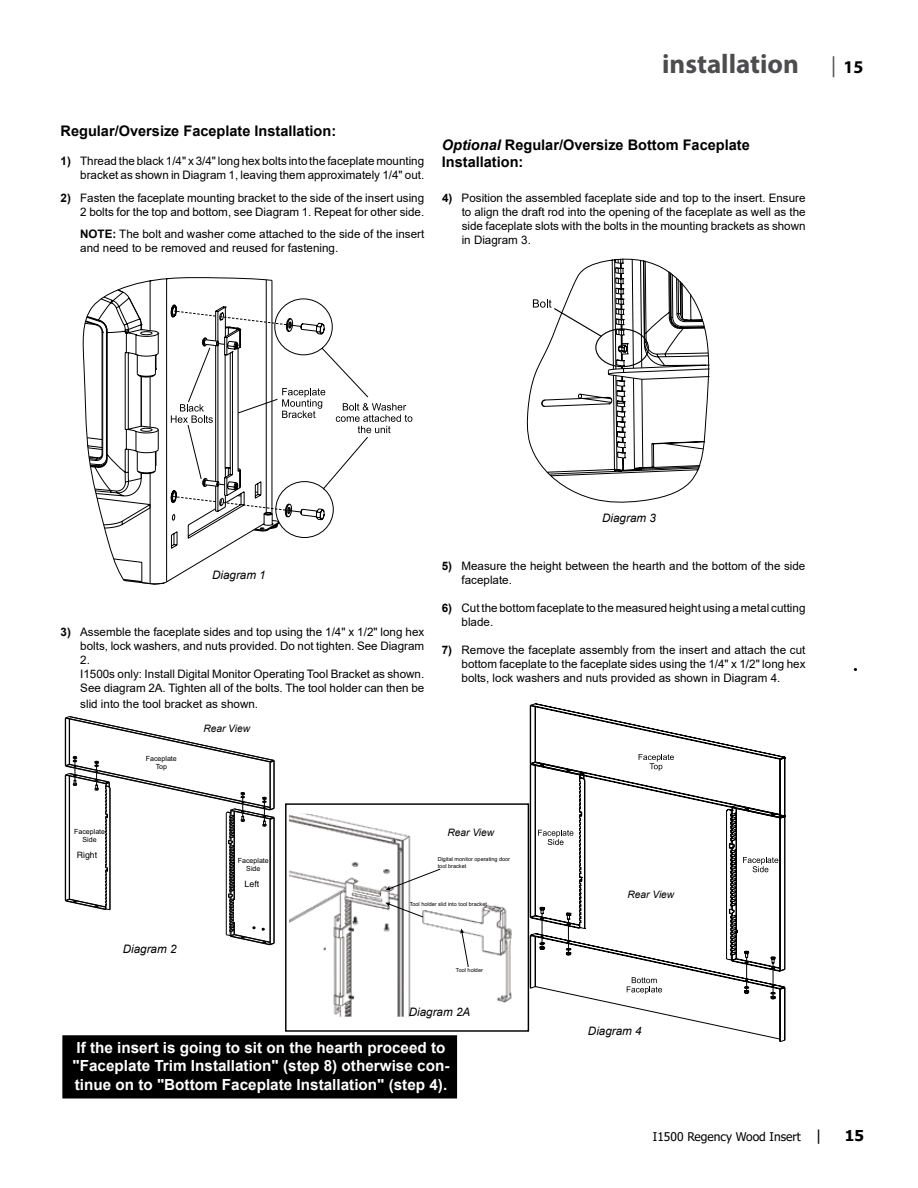
<style>
.page{position:relative;width:918px;height:1188px;background:#fff}
.page>*{position:absolute;margin:0;border:0;box-sizing:border-box;transform-origin:0 0}
.t1{font:700 27px "Myriad Pro";color:#4d4d4f}
.t2{font:700 15.3px/18.5px "Arial";color:#fff}
.t3{font:700 15px "Tahoma";color:#000}
.t4{font:700 14.55px/17.5px "Arial";color:#000}
.t5{font:12px "Tahoma";color:#000}
.t6{font:11.7px/14px "Arial";color:#000}
.t7{font:italic 11.7px "Arial";color:#000}
.t8{font:11.7px "Helvetica";color:#000}
.t9{font:italic 10.2px "Arial";color:#000}
.t10{font:8.7px "Helvetica";color:#000}
.t11{font:7.05px/7.9px "Arial";color:#000;text-align:center}
.t12{font:5.55px/6.1px "Arial";color:#000}
.s1{font-weight:400;font-size:21px}
.s2{font-size:18px;color:#000}
.s3{font-weight:700}
.s4{font-style:italic}
.s5{font-size:15px}
</style>
<div class="page">
<svg style="left:83px;top:277px;width:190px;height:307px"></svg>
<svg style="left:369px;top:403px;width:43px;height:30px"></svg>
<svg style="left:171px;top:311px;width:16px;height:176px"></svg>
<svg style="left:187px;top:298px;width:182px;height:240px"></svg>
<img style="left:289px;top:814px;width:223px;height:203px">
<svg style="left:386px;top:868px;width:55px;height:22px"></svg>
<svg style="left:385px;top:902px;width:39px;height:16px"></svg>
<svg style="left:460px;top:929px;width:9px;height:39px"></svg>
<div style="left:285px;top:803px;width:244px;height:229px;border:1px solid #000"></div>
<svg style="left:526px;top:299px;width:184px;height:204px"></svg>
<svg style="left:533px;top:258px;width:176px;height:217px"></svg>
<svg style="left:530px;top:988px;width:255px;height:54px"></svg>
<svg style="left:530px;top:703px;width:255px;height:285px"></svg>
<svg style="left:639px;top:754px;width:35px;height:17px"></svg>
<svg style="left:627px;top:977px;width:35px;height:17px"></svg>
<svg style="left:530px;top:762px;width:55px;height:191px"></svg>
<svg style="left:726px;top:805px;width:59px;height:194px"></svg>
<div style="left:64px;top:1037px;width:392px;height:60px;background:#000"></div>
<div style="left:62px;top:1035px;width:395px;height:64px;border:3px solid #000"></div>
<div style="left:738px;top:928px;width:27px;height:12px;background:#fff"></div>
<svg style="left:65px;top:716px;width:210px;height:229px"></svg>
<h1 class="t1" style="left:662px;top:46px;width:203px">installation <span class="s1">|</span> <span class="s2">15</span></h1>
<p class="t4" style="left:61px;top:122px;width:277px">Regular/Oversize Faceplate Installation:</p>
<p class="t6" style="left:61px;top:154px;width:365px;text-align:right"><span class="s3">1)</span> Thread the black 1/4" x 3/4" long hex bolts into the faceplate mounting bracket as shown in Diagram 1, leaving them approximately 1/4" out.</p>
<p class="t6" style="left:61px;top:190px;width:365px;text-align:right"><span class="s3">2)</span> Fasten the faceplate mounting bracket to the side of the insert using<br>2 bolts for the top and bottom, see Diagram 1. Repeat for other side.</p>
<p class="t6" style="left:80px;top:227px;width:346px"><span class="s3">NOTE:</span> The bolt and washer come attached to the side of the insert and need to be removed and reused for fastening.</p>
<p class="t4" style="left:442px;top:136px;width:309px"><span class="s4">Optional</span> Regular/Oversize Bottom Faceplate<br>Installation:</p>
<p class="t6" style="left:462px;top:191px;width:345px;text-align:justify;text-indent:-20px"><span class="s3">4)</span> Position the assembled faceplate side and top to the insert. Ensure to align the draft rod into the opening of the faceplate as well as the side faceplate slots with the bolts in the mounting brackets as shown in Diagram 3.</p>
<p class="t7" style="left:212px;top:567px;width:55px">Diagram 1</p>
<p class="t6" style="left:80px;top:625px;width:346px;text-indent:-20px"><span class="s3">3)</span> Assemble the faceplate sides and top using the 1/4" x 1/2" long hex bolts, lock washers, and nuts provided. Do not tighten. See Diagram 2.<br>I1500s only: Install Digital Monitor Operating Tool Bracket as shown.<br>See diagram 2A. Tighten all of the bolts. The tool holder can then be</p>
<p class="t6" style="left:80px;top:697px;width:179px">slid into the tool bracket as shown.</p>
<p class="t11" style="left:146px;top:755px;width:33px">Faceplate<br>Top</p>
<p class="t9" style="left:203px;top:722px;width:48px">Rear View</p>
<p class="t7" style="left:602px;top:510px;width:55px">Diagram 3</p>
<p class="t6" style="left:462px;top:558px;width:345px;text-indent:-20px"><span class="s3">5)</span> Measure the height between the hearth and the bottom of the side faceplate.</p>
<p class="t6" style="left:462px;top:601px;width:345px;text-indent:-20px"><span class="s3">6)</span> Cut the bottom faceplate to the measured height using a metal cutting blade.</p>
<p class="t6" style="left:462px;top:643px;width:345px;text-align:justify;text-indent:-20px"><span class="s3">7)</span> Remove the faceplate assembly from the insert and attach the cut bottom faceplate to the faceplate sides using the 1/4" x 1/2" long hex bolts, lock washers and nuts provided as shown in Diagram 4.</p>
<p class="t11" style="left:74px;top:827px;width:33px">Faceplate<br>Side</p>
<p class="t9" style="left:447px;top:826px;width:48px">Rear View</p>
<p class="t10" style="left:77px;top:850px;width:22px">Right</p>
<p class="t7" style="left:123px;top:941px;width:55px">Diagram 2</p>
<p class="t11" style="left:238px;top:857px;width:33px">Faceplate<br>Side</p>
<p class="t10" style="left:245px;top:879px;width:16px">Left</p>
<p class="t12" style="left:438px;top:856px;width:74px">Digital monitor operating door tool bracket</p>
<p class="t12" style="left:410px;top:901px;width:79px">Tool holder slid into tool bracket</p>
<p class="t12" style="left:456px;top:967px;width:29px">Tool holder</p>
<p class="t7" style="left:409px;top:1005px;width:63px">Diagram 2A</p>
<h2 class="t2" style="left:73px;top:1039px;width:378px">If the insert is going to sit on the hearth proceed to "Faceplate Trim Installation" (step 8) otherwise con&shy;tinue on to "Bottom Faceplate Installation" (step 4).</h2>
<p class="t9" style="left:628px;top:888px;width:48px">Rear View</p>
<p class="t7" style="left:588px;top:1023px;width:55px">Diagram 4</p>
<p class="t8" style="left:760px;top:1127px;width:47px">03/10/19</p>
<p class="t5" style="left:653px;top:1128px;width:170px">I1500 Regency Wood Insert <span class="s5">|</span></p>
<p class="t3" style="left:845px;top:1125px;width:21px">15</p>
</div>
